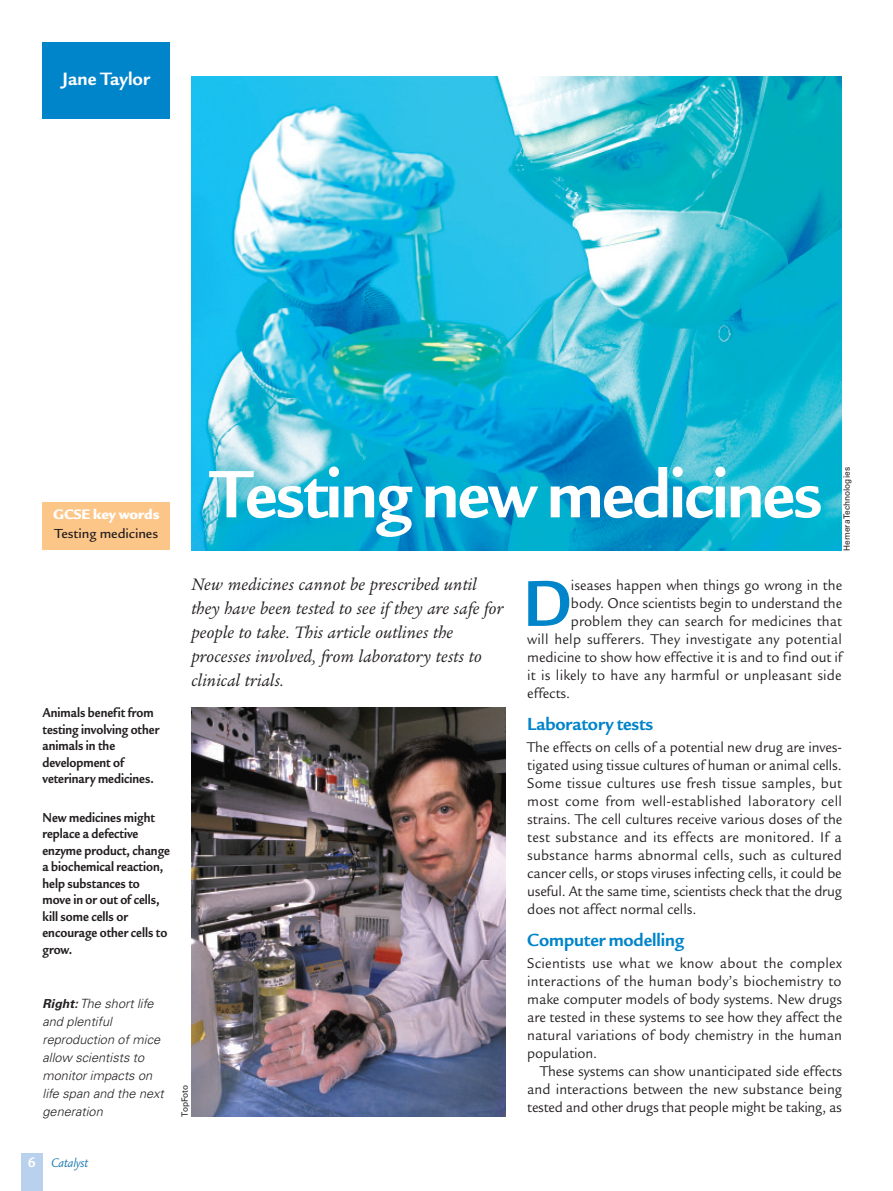
<style>
.page{position:relative;width:893px;height:1191px;background:#fff}
.page>*{position:absolute;margin:0;border:0;box-sizing:border-box;transform-origin:0 0}
.t1{font:700 72.9px "Legacy San ITC";letter-spacing:-.03em;color:#fff;scale:.96 1}
.t2{font:700 70.35px "Legacy San ITC";color:#0084ca;scale:.9 1}
.t3{font:700 19.5px "Legacy San ITC";color:#fff}
.t4{font:700 19.2px "Legacy San ITC";letter-spacing:-.005em;color:#0084ca;scale:.96 1}
.t5{font:italic 18px/24px "Legacy Ser ITC";letter-spacing:.01em;color:#231f20}
.t6{font:15.3px/18px "Legacy San ITC";letter-spacing:-.005em;color:#231f20;text-align:justify;scale:.95 1}
.t7{font:15.3px "Legacy San ITC";letter-spacing:.015em;color:#231f20;scale:.95 1}
.t8{font:15px "Legacy San ITC Ultr";letter-spacing:-.005em;color:#fff}
.t9{font:700 14.25px/16.5px "Legacy San ITC";color:#231f20;scale:.88 1}
.t10{font:500 14.25px "Legacy San ITC";letter-spacing:-.005em;color:#231f20}
.t11{font:italic 13.5px "Legacy San ITC";letter-spacing:-.005em;color:#217bb0;scale:.95 1}
.t12{font:italic 300 12.75px/18px "Univers";color:#231f20}
.t13{font:8.7px "Univers";letter-spacing:.005em;color:#231f20;scale:.96 1}
.s1{font-weight:700;font-size:12.3px}
.s2{font-weight:700;font-style:normal;font-size:15px;color:#fff}
</style>
<div class="page">
<img style="left:191px;top:77px;width:650px;height:473px">
<div style="left:43px;top:502px;width:127px;height:47px;background:#fdc689"></div>
<div style="left:21px;top:1152px;width:22px;height:39px;background:#b9d1ec"></div>
<div style="left:43px;top:43px;width:127px;height:76px;background:#0084ca"></div>
<img style="left:191px;top:707px;width:314px;height:409px">
<p class="t3" style="left:62px;top:67px;width:89px">Jane Taylor</p>
<p class="t8" style="left:53px;top:505px;width:108px">GCSE key words</p>
<p class="t10" style="left:55px;top:525px;width:105px">Testing medicines</p>
<p class="t9" style="left:43px;top:704px;width:134px">Animals benefit from testing involving other animals in the development of veterinary medicines.</p>
<p class="t9" style="left:43px;top:808px;width:146px">New medicines might replace a defective enzyme product, change a biochemical reaction, help substances to move in or out of cells, kill some cells or encourage other cells to grow.</p>
<p class="t12" style="left:43px;top:996px;width:123px"><span class="s1">Right:</span> The short life and plentiful reproduction of mice allow scientists to monitor impacts on life span and the next generation</p>
<h1 class="t1" style="left:211px;top:449px;width:639px">Testing new medicines</h1>
<p class="t13" style="left:843px;top:551px;width:89px;rotate:-90deg">HemeraTechnologies</p>
<p class="t5" style="left:191px;top:571px;width:314px">New medicines cannot be prescribed until they have been tested to see if they are safe for people to take. This article outlines the processes involved, from laboratory tests to clinical trials.</p>
<p class="t13" style="left:182px;top:1116px;width:35px;rotate:-90deg">TopFoto</p>
<h2 class="t2" style="left:523px;top:560px;width:55px">D</h2>
<p class="t6" style="left:571px;top:575px;width:287px">iseases happen when things go wrong in the</p>
<p class="t6" style="left:571px;top:593px;width:287px">body. Once scientists begin to understand the</p>
<p class="t6" style="left:571px;top:611px;width:287px">problem they can search for medicines that</p>
<p class="t7" style="left:527px;top:629px;width:333px">will help sufferers. They investigate any potential</p>
<p class="t6" style="left:527px;top:647px;width:333px">medicine to show how effective it is and to find out if</p>
<p class="t6" style="left:527px;top:665px;width:332px">it is likely to have any harmful or unpleasant side</p>
<p class="t6" style="left:527px;top:683px;width:47px">effects.</p>
<p class="t4" style="left:527px;top:712px;width:133px">Laboratory tests</p>
<p class="t6" style="left:527px;top:737px;width:333px">The effects on cells of a potential new drug are inves&shy;tigated using tissue cultures of human or animal cells.<br>Some tissue cultures use fresh tissue samples, but most come from well-established laboratory cell strains. The cell cultures receive various doses of the test substance and its effects are monitored. If a substance harms abnormal cells, such as cultured cancer cells, or stops viruses infecting cells, it could be useful. At the same time, scientists check that the drug does not affect normal cells.</p>
<p class="t4" style="left:527px;top:928px;width:165px">Computer modelling</p>
<p class="t6" style="left:527px;top:953px;width:333px">Scientists use what we know about the complex interactions of the human body’s biochemistry to make computer models of body systems. New drugs are tested in these systems to see how they affect the natural variations of body chemistry in the human population.</p>
<p class="t6" style="left:527px;top:1061px;width:333px;text-indent:13px">These systems can show unanticipated side effects and interactions between the new substance being tested and other drugs that people might be taking, as</p>
<p class="t11" style="left:28px;top:1154px;width:65px"><span class="s2">6</span> Catalyst</p>
</div>
